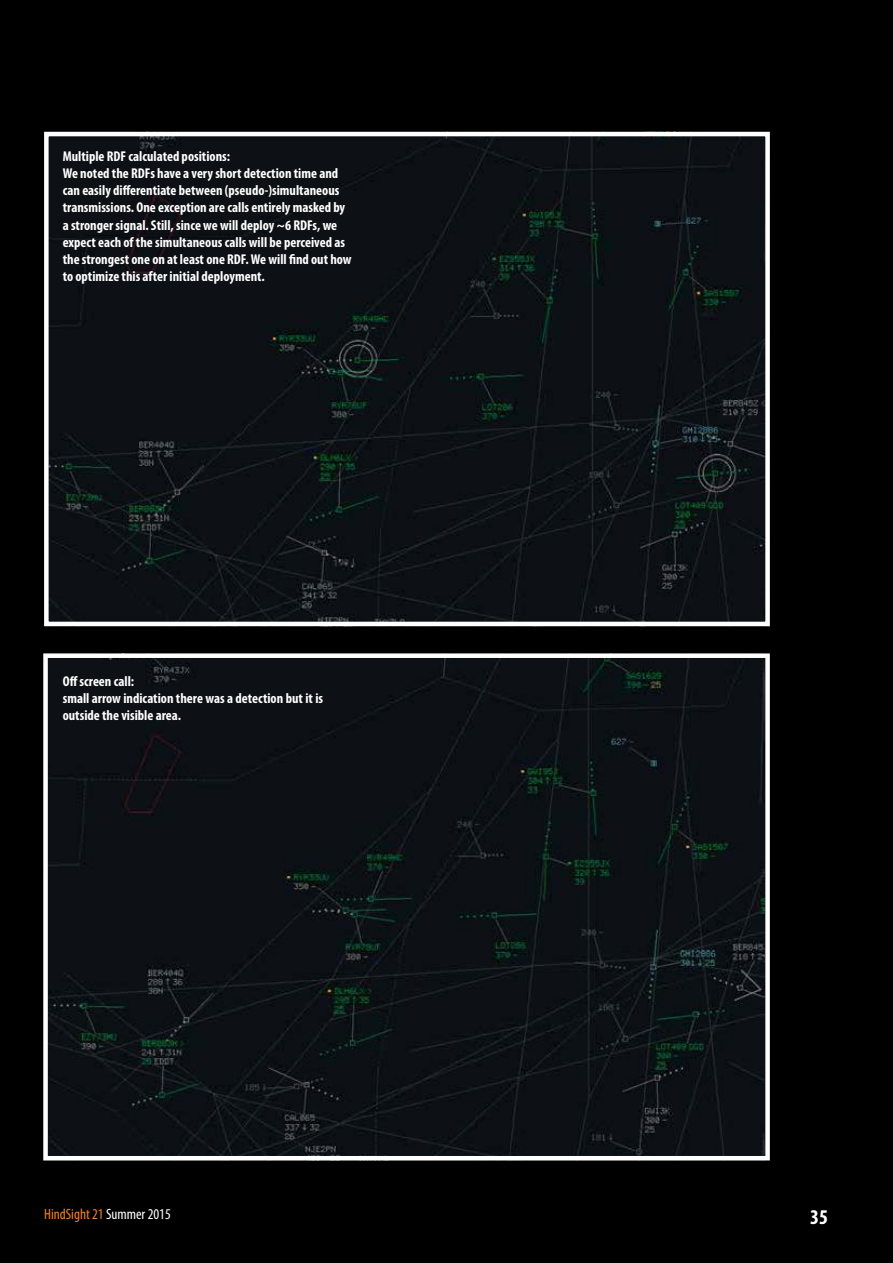
<style>
.page{position:relative;width:893px;height:1263px;background:#000}
.page>*{position:absolute;margin:0;border:0;box-sizing:border-box;transform-origin:0 0}
.t1{font:700 condensed 21px "Myriad Pro";color:#fff}
.t2{font:condensed 15px "Myriad Pro";color:#f58220}
.t3{font:700 condensed 14.25px/17.1px "Myriad Pro";color:#fff}
.s1{color:#fff}
</style>
<div class="page">
<img style="left:48px;top:658px;width:717px;height:497px">
<div style="left:43px;top:653px;width:727px;height:507px;border:4px solid #fff"></div>
<img style="left:49px;top:137px;width:716px;height:484px">
<div style="left:44px;top:132px;width:726px;height:494px;border:4px solid #fff"></div>
<p class="t3" style="left:63px;top:148px;width:291px">Multiple RDF calculated positions:<br>We noted the RDFs have a very short detection time and can easily differentiate between (pseudo-)simultaneous transmissions. One exception are calls entirely masked by a stronger signal. Still, since we will deploy ~6 RDFs, we expect each of the simultaneous calls will be perceived as the strongest one on at least one RDF. We will find out how to optimize this after initial deployment.</p>
<p class="t3" style="left:63px;top:673px;width:262px">Off screen call:<br>small arrow indication there was a detection but it is outside the visible area.</p>
<p class="t2" style="left:44px;top:1206px;width:128px">HindSight 21 <span class="s1">Summer 2015</span></p>
<h1 class="t1" style="left:810px;top:1205px;width:19px">35</h1>
</div>
